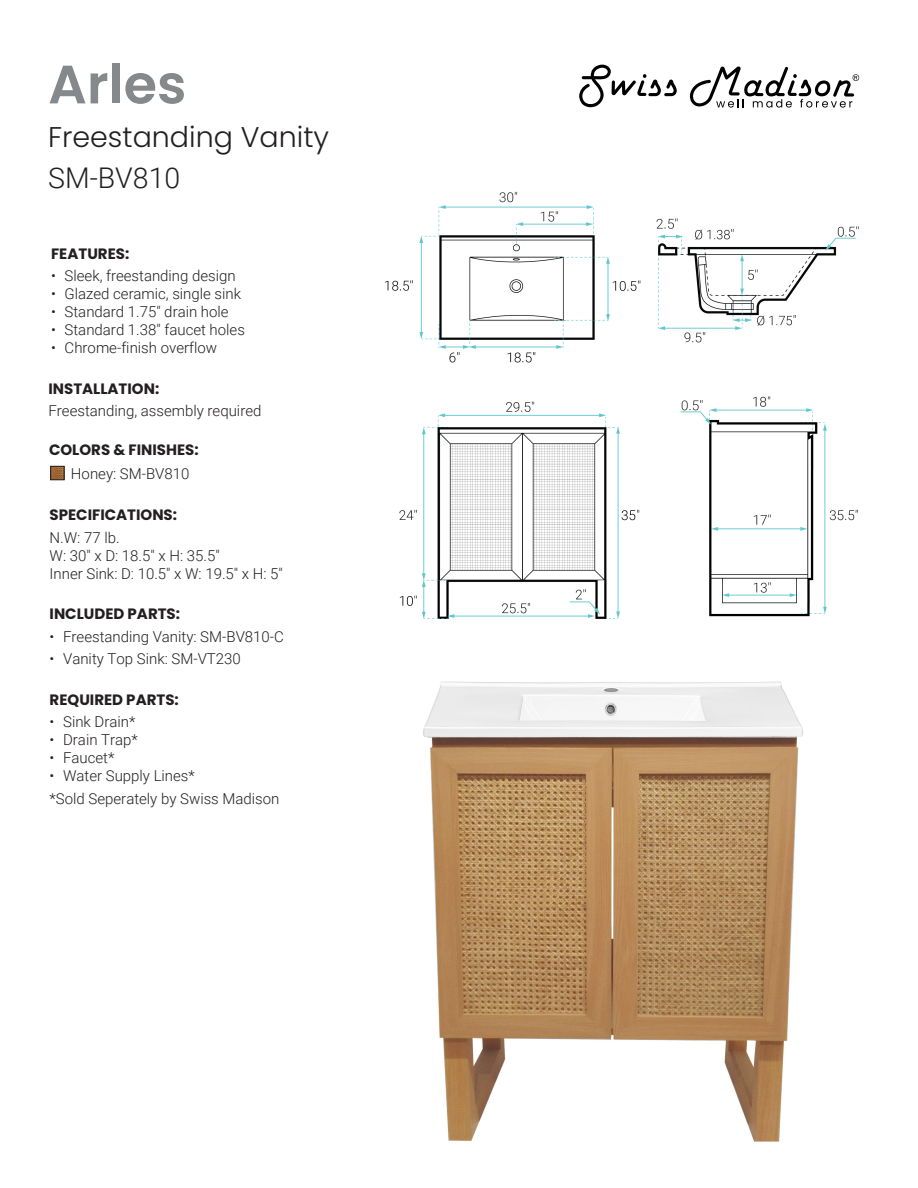
<style>
.page{position:relative;width:918px;height:1188px;background:#fff}
.page>*{position:absolute;margin:0;border:0;box-sizing:border-box;transform-origin:0 0}
.t1{font:600 54px "Poppins";color:#85898c}
.t2{font:300 28.5px "Poppins";color:#231f20}
.t3{font:300 28.5px "Roboto";color:#231f20}
.t4{font:300 15px/18px "Roboto";color:#231f20}
.t5{font:700 15px "Poppins";color:#231f20}
</style>
<div class="page">
<img style="left:52px;top:468px;width:10px;height:10px">
<svg style="left:579px;top:65px;width:98px;height:42px"></svg>
<svg style="left:690px;top:66px;width:169px;height:42px"></svg>
<img style="left:385px;top:191px;width:474px;height:428px">
<div style="left:50px;top:466px;width:14px;height:14px;border:1px solid #231f20"></div>
<img style="left:423px;top:681px;width:380px;height:461px">
<h1 class="t1" style="left:48px;top:53px;width:140px">Arles</h1>
<h2 class="t2" style="left:48px;top:121px;width:282px">Freestanding Vanity</h2>
<h2 class="t3" style="left:48px;top:157px;width:134px">SM-BV810</h2>
<p class="t5" style="left:51px;top:245px;width:80px">FEATURES:</p>
<p class="t4" style="left:51px;top:266px;width:186px">• Sleek, freestanding design</p>
<p class="t4" style="left:51px;top:284px;width:192px">• Glazed ceramic, single sink</p>
<p class="t4" style="left:51px;top:302px;width:179px">• Standard 1.75" drain hole</p>
<p class="t4" style="left:51px;top:320px;width:195px">• Standard 1.38" faucet holes</p>
<p class="t4" style="left:51px;top:338px;width:168px">• Chrome-finish overflow</p>
<p class="t5" style="left:48px;top:380px;width:112px">INSTALLATION:</p>
<p class="t4" style="left:48px;top:401px;width:215px">Freestanding, assembly required</p>
<p class="t5" style="left:49px;top:441px;width:151px">COLORS &amp; FINISHES:</p>
<p class="t4" style="left:71px;top:464px;width:120px">Honey: SM-BV810</p>
<p class="t5" style="left:50px;top:506px;width:129px">SPECIFICATIONS:</p>
<p class="t4" style="left:50px;top:528px;width:235px">N.W: 77 lb.<br>W: 30" x D: 18.5" x H: 35.5"<br>Inner Sink: D: 10.5" x W: 19.5" x H: 5"</p>
<p class="t5" style="left:50px;top:605px;width:132px">INCLUDED PARTS:</p>
<p class="t4" style="left:50px;top:627px;width:236px">• Freestanding Vanity: SM-BV810-C</p>
<p class="t4" style="left:50px;top:649px;width:193px">• Vanity Top Sink: SM-VT230</p>
<p class="t5" style="left:50px;top:691px;width:131px">REQUIRED PARTS:</p>
<p class="t4" style="left:50px;top:712px;width:87px">• Sink Drain*</p>
<p class="t4" style="left:50px;top:730px;width:90px">• Drain Trap*</p>
<p class="t4" style="left:50px;top:748px;width:66px">• Faucet*</p>
<p class="t4" style="left:50px;top:764px;width:231px;line-height:22.5px">• Water Supply Lines*<br>*Sold Seperately by Swiss Madison</p>
</div>
